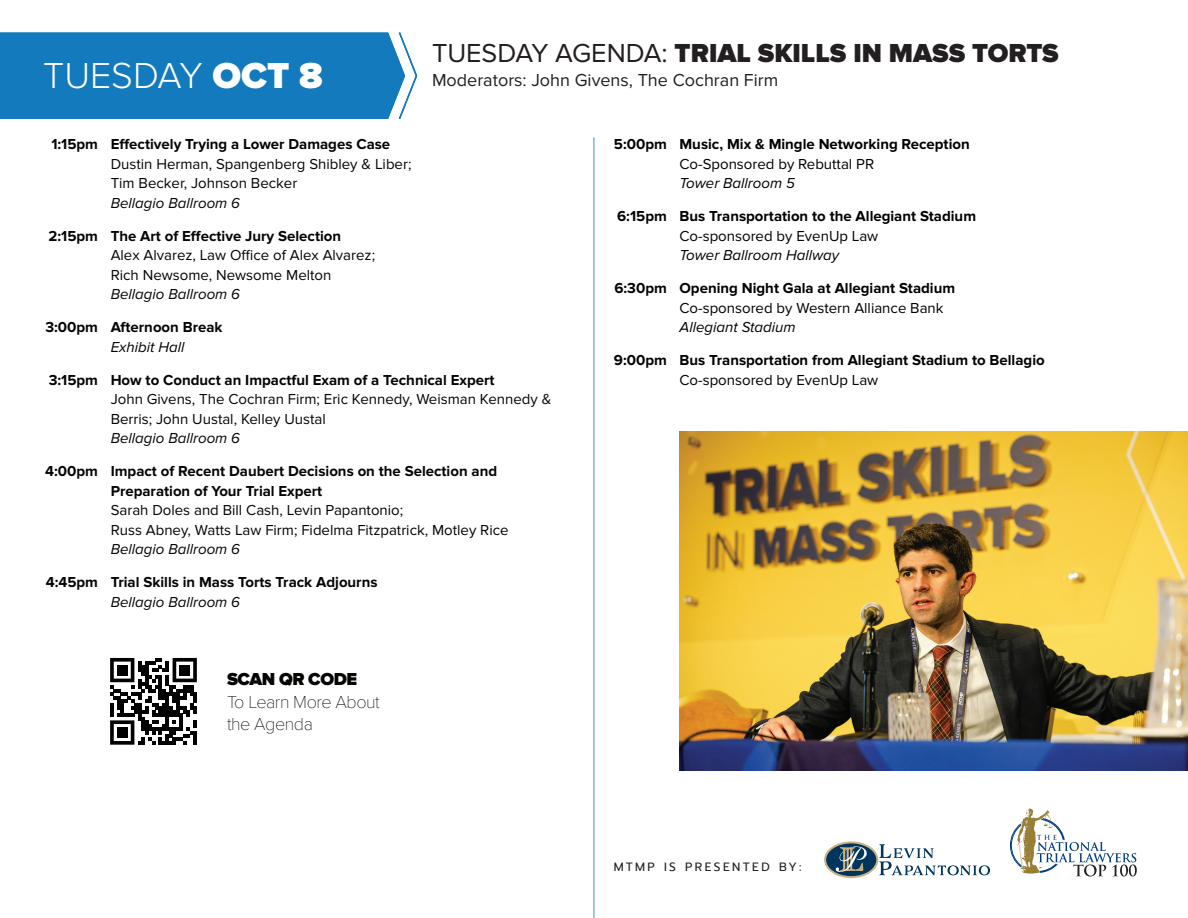
<style>
.page{position:relative;width:1188px;height:918px;background:#fff}
.page>*{position:absolute;margin:0;border:0;box-sizing:border-box;transform-origin:0 0}
.t1{font:300 37.5px "Proxima Nova";color:#fff}
.t2{font:900 27px "Proxima Nova";color:#231f20}
.t3{font:18px "Proxima Nova";color:#231f20}
.t4{font:100 18px/22.5px "Proxima Nova T";letter-spacing:-.025em;color:#040503}
.t5{font:900 18px "Proxima Nova";letter-spacing:-.025em;color:#040503}
.Agenda{font:15px/19.5px "Proxima Nova";color:#040503}
.Agenda-2{font:700 15px/19.5px "Proxima Nova";color:#000}
.Agenda-3{font:700 15px/19.5px "Proxima Nova";color:#040503}
.t6{font:12px "Prompt";letter-spacing:.2em;color:#231f20}
.s1{font-weight:900}
.s2{font-weight:400}
.s3{font-weight:700}
.s4{font-style:italic}
.s5{font-weight:400;font-style:italic;color:#000}
.s6{font-weight:400;font-style:italic}
</style>
<div class="page">
<svg style="left:879px;top:844px;width:111px;height:31px"></svg>
<svg style="left:825px;top:842px;width:52px;height:35px"></svg>
<div style="left:824px;top:841px;width:54px;height:37px;border:2px solid #ceb286;border-radius:50%"></div>
<svg style="left:836px;top:847px;width:31px;height:25px"></svg>
<svg style="left:1010px;top:809px;width:127px;height:67px"></svg>
<div style="left:0;top:32px;width:418px;height:87px;background:#127abd"></div>
<img style="left:680px;top:431px;width:508px;height:339px">
<hr style="left:593px;top:137px;width:2px;height:781px;background:#157abd">
<svg style="left:110px;top:658px;width:87px;height:87px"></svg>
<div style="left:117px;top:665px;width:10px;height:10px;background:#000"></div>
<div style="left:180px;top:665px;width:10px;height:10px;background:#000"></div>
<div style="left:117px;top:727px;width:10px;height:11px;background:#000"></div>
<p class="t1" style="left:43px;top:54px;width:281px">TUESDAY <span class="s1">OCT 8</span></p>
<p class="t2" style="left:432px;top:38px;width:628px"><span class="s2">TUESDAY AGENDA:</span> TRIAL SKILLS IN MASS TORTS</p>
<p class="t3" style="left:432px;top:70px;width:348px">Moderators: John Givens, The Cochran Firm</p>
<p class="Agenda-3" style="left:51px;top:135px;width:48px">1:15pm</p>
<p class="Agenda-3" style="left:49px;top:226px;width:51px">2:15pm</p>
<p class="Agenda-3" style="left:45px;top:318px;width:54px">3:00pm</p>
<p class="Agenda-3" style="left:49px;top:370px;width:51px">3:15pm</p>
<p class="Agenda-3" style="left:45px;top:462px;width:54px">4:00pm</p>
<p class="Agenda-3" style="left:46px;top:573px;width:54px">4:45pm</p>
<p class="Agenda" style="left:111px;top:135px;width:302px"><span class="s3">Effectively Trying a Lower Damages Case </span>Dustin Herman, Spangenberg Shibley &amp; Liber; Tim Becker, Johnson Becker<br><span class="s4">Bellagio Ballroom 6</span></p>
<p class="Agenda" style="left:111px;top:226px;width:266px"><span class="s3">The Art of Effective Jury Selection<br></span>Alex Alvarez, Law Office of Alex Alvarez;<br>Rich Newsome, Newsome Melton<br><span class="s4">Bellagio Ballroom 6</span></p>
<p class="Agenda-3" style="left:111px;top:318px;width:113px">Afternoon Break<br><span class="s5">Exhibit Hall</span></p>
<p class="Agenda" style="left:111px;top:370px;width:442px"><span class="s3">How to Conduct an Impactful Exam of a Technical Expert<br></span>John Givens, The Cochran Firm; Eric Kennedy, Weisman Kennedy &amp; Berris; John Uustal, Kelley Uustal<br><span class="s4">Bellagio Ballroom 6</span></p>
<p class="Agenda" style="left:111px;top:462px;width:399px"><span class="s3">Impact of Recent Daubert Decisions on the Selection and Preparation of Your Trial Expert<br></span>Sarah Doles and Bill Cash, Levin Papantonio;<br>Russ Abney, Watts Law Firm; Fidelma Fitzpatrick, Motley Rice <span class="s4">Bellagio Ballroom 6</span></p>
<p class="Agenda-3" style="left:111px;top:573px;width:268px">Trial Skills in Mass Torts Track Adjourns<br><span class="s6">Bellagio Ballroom 6</span></p>
<p class="t5" style="left:227px;top:669px;width:132px">SCAN QR CODE</p>
<p class="t4" style="left:227px;top:690px;width:154px">To Learn More About the Agenda</p>
<p class="Agenda-3" style="left:614px;top:135px;width:55px">5:00pm</p>
<p class="Agenda-3" style="left:617px;top:207px;width:51px">6:15pm</p>
<p class="Agenda-3" style="left:614px;top:279px;width:54px">6:30pm</p>
<p class="Agenda-3" style="left:614px;top:351px;width:55px">9:00pm</p>
<p class="Agenda-2" style="left:680px;top:135px;width:292px">Music, Mix &amp; Mingle Networking Reception<br><span class="s2">Co-Sponsored by Rebuttal PR<br></span><span class="s6">Tower Ballroom 5</span></p>
<p class="Agenda-2" style="left:680px;top:207px;width:298px">Bus Transportation to the Allegiant Stadium<br><span class="s2">Co-sponsored by EvenUp Law<br></span><span class="s6">Tower Ballroom Hallway</span></p>
<p class="Agenda-2" style="left:680px;top:279px;width:277px">Opening Night Gala at Allegiant Stadium<br><span class="s2">Co-sponsored by Western Alliance Bank<br></span><span class="s6">Allegiant Stadium</span></p>
<p class="Agenda-2" style="left:680px;top:351px;width:367px">Bus Transportation from Allegiant Stadium to Bellagio<br><span class="s2">Co-sponsored by EvenUp Law</span></p>
<p class="t6" style="left:614px;top:858px;width:189px">MTMP IS PRESENTED BY:</p>
</div>
